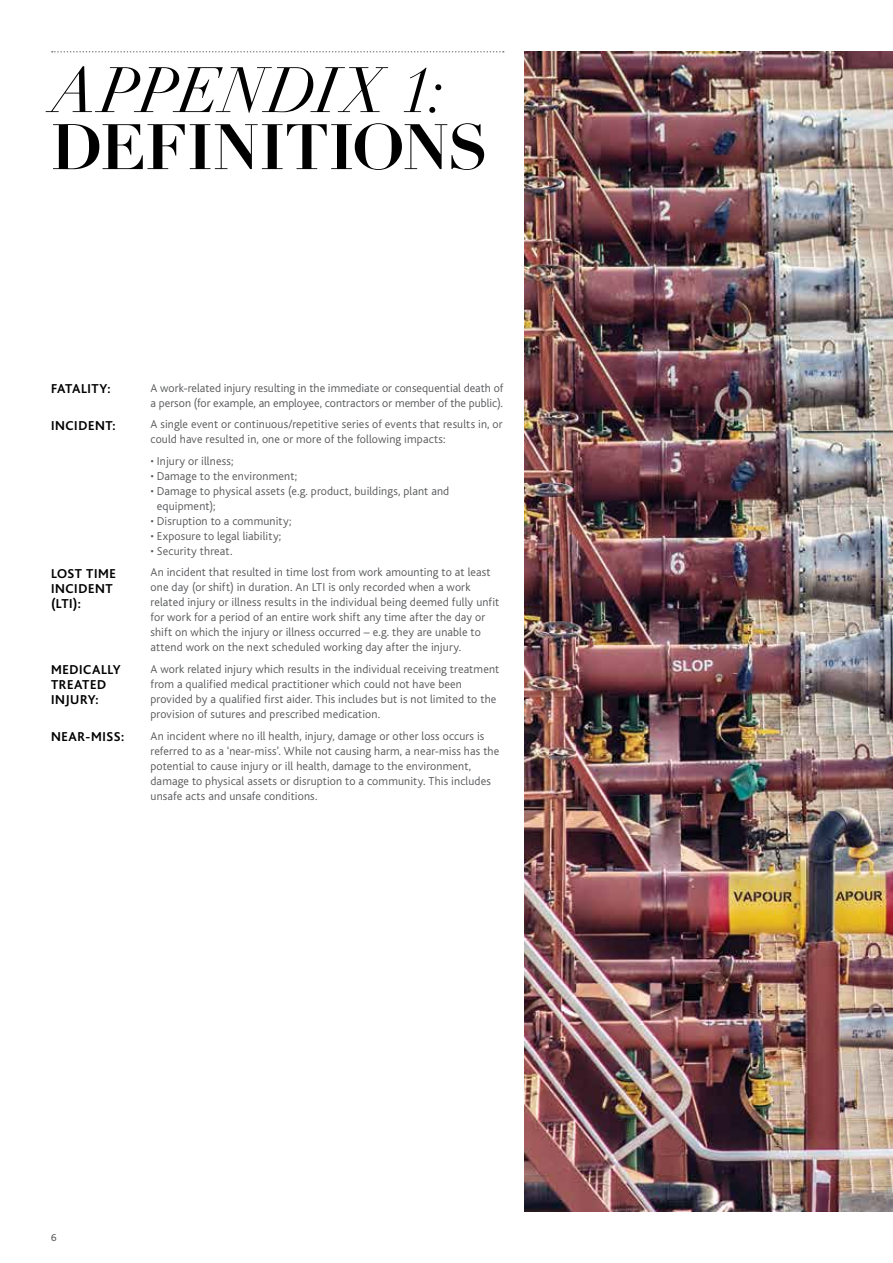
<style>
.page{position:relative;width:893px;height:1263px;background:#fff}
.page>*{position:absolute;margin:0;border:0;box-sizing:border-box;transform-origin:0 0}
.t1{font:700 63px "Didot";letter-spacing:-.01em;color:#000}
.t2{font:italic 63px "Didot";letter-spacing:.005em;color:#000}
.t3{font:700 13.5px/15px "Bliss";letter-spacing:.04em;color:#000}
.t4{font:300 12px/15px "Bliss";letter-spacing:.01em;color:#58595b}
.t5{font:10.5px "Bliss";color:#58595b}
</style>
<div class="page">
<svg style="left:52px;top:51px;width:452px;height:2px"></svg>
<img style="left:525px;top:51px;width:368px;height:1161px">
<h1 class="t2" style="left:51px;top:51px;width:397px">APPENDIX 1:</h1>
<h1 class="t1" style="left:51px;top:108px;width:439px">DEFINITIONS</h1>
<p class="t3" style="left:51px;top:381px;width:61px">FATALITY:</p>
<p class="t4" style="left:151px;top:381px;width:354px">A work-related injury resulting in the immediate or consequential death of a person (for example, an employee, contractors or member of the public).</p>
<p class="t3" style="left:51px;top:418px;width:66px">INCIDENT:</p>
<p class="t4" style="left:151px;top:417px;width:354px">A single event or continuous/repetitive series of events that results in, or could have resulted in, one or more of the following impacts:</p>
<p class="t4" style="left:151px;top:454px;width:84px">• Injury or illness;</p>
<p class="t4" style="left:151px;top:469px;width:148px">• Damage to the environment;</p>
<p class="t4" style="left:157px;top:484px;width:294px;text-indent:-6px">• Damage to physical assets (e.g. product, buildings, plant and equipment);</p>
<p class="t4" style="left:151px;top:514px;width:142px">• Disruption to a community;</p>
<p class="t4" style="left:151px;top:529px;width:132px">• Exposure to legal liability;</p>
<p class="t4" style="left:151px;top:544px;width:83px">• Security threat.</p>
<p class="t3" style="left:51px;top:566px;width:66px">LOST TIME<br>INCIDENT (LTI):</p>
<p class="t4" style="left:151px;top:565px;width:350px">An incident that resulted in time lost from work amounting to at least one day (or shift) in duration. An LTI is only recorded when a work related injury or illness results in the individual being deemed fully unfit for work for a period of an entire work shift any time after the day or shift on which the injury or illness occurred – e.g. they are unable to attend work on the next scheduled working day after the injury.</p>
<p class="t3" style="left:51px;top:662px;width:71px">MEDICALLY<br>TREATED<br>INJURY:</p>
<p class="t4" style="left:151px;top:661px;width:350px">A work related injury which results in the individual receiving treatment from a qualified medical practitioner which could not have been provided by a qualified first aider. This includes but is not limited to the provision of sutures and prescribed medication.</p>
<p class="t3" style="left:51px;top:729px;width:75px">NEAR-MISS:</p>
<p class="t4" style="left:151px;top:728px;width:350px">An incident where no ill health, injury, damage or other loss occurs is referred to as a ‘near-miss’. While not causing harm, a near-miss has the potential to cause injury or ill health, damage to the environment, damage to physical assets or disruption to a community. This includes unsafe acts and unsafe conditions.</p>
<p class="t5" style="left:51px;top:1232px;width:7px">6</p>
</div>
